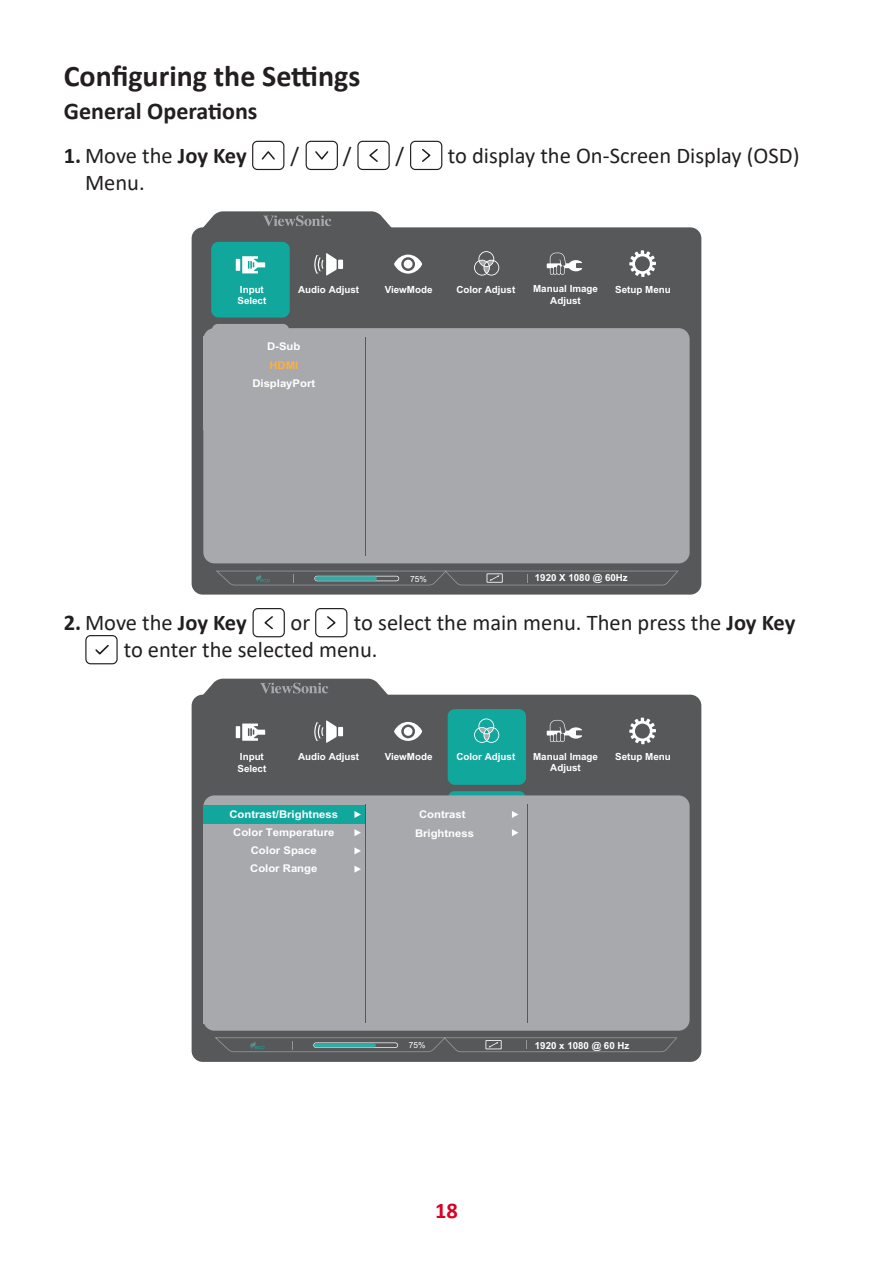
<style>
.page{position:relative;width:893px;height:1263px;background:#fff}
.page>*{position:absolute;margin:0;border:0;box-sizing:border-box;transform-origin:0 0}
.Heading_2{font:700 30px "Calibri";color:#231f20}
.Heading_3{font:700 24px "Calibri";color:#231f20}
.t1{font:22.5px/27px "Calibri";color:#231f20}
.t2{font:700 22.5px "Calibri";letter-spacing:-.01em;color:#231f20}
.t3{font:700 22.5px "Calibri";color:#db0025}
.t4{font:700 10.65px/18.3px "Arial";color:#fff;text-align:center;scale:1.06 1}
.t5{font:700 9.75px/11.7px "Arial";color:#fff}
.t6{font:8.4px "Arial";color:#fff}
.s1{font-weight:400}
.s2{color:#fbb043}
.s3{font-weight:700}
</style>
<div class="page">
<div style="left:252px;top:141px;width:32px;height:29px;border:1px solid #211d1e;border-radius:5px"></div>
<svg style="left:261px;top:151px;width:14px;height:9px"></svg>
<div style="left:306px;top:141px;width:32px;height:29px;border:1px solid #211d1e;border-radius:5px"></div>
<svg style="left:315px;top:151px;width:14px;height:9px"></svg>
<div style="left:357px;top:141px;width:33px;height:29px;border:1px solid #211d1e;border-radius:5px"></div>
<svg style="left:369px;top:148px;width:9px;height:14px"></svg>
<div style="left:410px;top:141px;width:32px;height:29px;border:1px solid #211d1e;border-radius:5px"></div>
<svg style="left:422px;top:148px;width:9px;height:14px"></svg>
<div style="left:192px;top:227px;width:509px;height:368px;background:#57585a;border-radius:11px"></div>
<svg style="left:212px;top:324px;width:77px;height:4px"></svg>
<div style="left:203px;top:328px;width:487px;height:235px;background:#a8a9ad;border-radius:11px"></div>
<div style="left:211px;top:242px;width:79px;height:75px;background:#12a79d;border-radius:7px"></div>
<hr style="left:365px;top:337px;width:1px;height:218px;background:#57585a">
<svg style="left:216px;top:571px;width:462px;height:14px"></svg>
<svg style="left:198px;top:211px;width:198px;height:18px"></svg>
<svg style="left:629px;top:250px;width:27px;height:27px"></svg>
<svg style="left:394px;top:255px;width:28px;height:19px"></svg>
<div style="left:404px;top:260px;width:8px;height:8px;background:#fff;border-radius:50%"></div>
<svg style="left:547px;top:253px;width:35px;height:22px"></svg>
<hr style="left:236px;top:259px;width:4px;height:12px;background:#fff">
<svg style="left:242px;top:256px;width:23px;height:17px"></svg>
<div style="left:338px;top:260px;width:5px;height:9px;background:#fff"></div>
<svg style="left:314px;top:253px;width:23px;height:23px"></svg>
<svg style="left:474px;top:251px;width:25px;height:25px"></svg>
<div style="left:253px;top:608px;width:32px;height:29px;border:1px solid #211d1e;border-radius:5px"></div>
<svg style="left:264px;top:616px;width:9px;height:14px"></svg>
<div style="left:315px;top:608px;width:32px;height:29px;border:1px solid #211d1e;border-radius:5px"></div>
<svg style="left:327px;top:616px;width:9px;height:14px"></svg>
<div style="left:85px;top:635px;width:33px;height:29px;border:1px solid #211d1e;border-radius:5px"></div>
<svg style="left:95px;top:645px;width:14px;height:10px"></svg>
<div style="left:192px;top:695px;width:509px;height:367px;background:#57585a;border-radius:11px"></div>
<svg style="left:449px;top:791px;width:76px;height:4px"></svg>
<div style="left:203px;top:795px;width:487px;height:236px;background:#a8a9ad;border-radius:11px"></div>
<div style="left:448px;top:709px;width:78px;height:76px;background:#12a79d;border-radius:7px"></div>
<svg style="left:354px;top:866px;width:7px;height:7px"></svg>
<svg style="left:354px;top:847px;width:7px;height:7px"></svg>
<svg style="left:354px;top:829px;width:7px;height:7px"></svg>
<div style="left:203px;top:805px;width:162px;height:18px;background:#12a79d"></div>
<svg style="left:354px;top:811px;width:7px;height:7px"></svg>
<svg style="left:512px;top:811px;width:6px;height:7px"></svg>
<svg style="left:512px;top:829px;width:6px;height:7px"></svg>
<div style="left:203px;top:1006px;width:162px;height:18px;background:#a8a9ad"></div>
<hr style="left:527px;top:804px;width:1px;height:219px;background:#57585a">
<hr style="left:365px;top:804px;width:1px;height:219px;background:#57585a">
<svg style="left:198px;top:679px;width:195px;height:17px"></svg>
<svg style="left:629px;top:718px;width:27px;height:26px"></svg>
<svg style="left:474px;top:718px;width:25px;height:25px"></svg>
<svg style="left:394px;top:722px;width:28px;height:19px"></svg>
<div style="left:404px;top:727px;width:8px;height:9px;background:#fff;border-radius:50%"></div>
<svg style="left:547px;top:720px;width:35px;height:22px"></svg>
<hr style="left:236px;top:726px;width:4px;height:12px;background:#fff">
<svg style="left:242px;top:723px;width:23px;height:18px"></svg>
<div style="left:338px;top:727px;width:5px;height:9px;background:#fff"></div>
<svg style="left:314px;top:720px;width:23px;height:23px"></svg>
<svg style="left:215px;top:1037px;width:463px;height:15px"></svg>
<hr style="left:314px;top:1043px;width:62px;height:4px;background:#2eaca7;border-radius:2px">
<p class="Heading_2" style="left:64px;top:55px;width:298px">Configuring the Settings</p>
<p class="Heading_3" style="left:64px;top:94px;width:195px">General Operations</p>
<p class="t2" style="left:64px;top:139px;width:184px">1. <span class="s1">Move the</span> Joy Key</p>
<p class="t1" style="left:290px;top:141px;width:10px">/</p>
<p class="t1" style="left:343px;top:141px;width:10px">/</p>
<p class="t1" style="left:395px;top:141px;width:10px">/</p>
<p class="t1" style="left:448px;top:141px;width:353px">to display the On-Screen Display (OSD)</p>
<p class="t1" style="left:85px;top:168px;width:61px">Menu.</p>
<p class="t5" style="left:237px;top:283px;width:30px">Input<br>Select</p>
<p class="t5" style="left:298px;top:283px;width:63px">Audio Adjust</p>
<p class="t4" style="left:252px;top:337px;width:61px">D-Sub<br><span class="s2">HDMI<br></span>DisplayPort</p>
<p class="t5" style="left:385px;top:283px;width:49px">ViewMode</p>
<p class="t5" style="left:456px;top:283px;width:60px">Color Adjust</p>
<p class="t5" style="left:533px;top:283px;width:66px">Manual Image</p>
<p class="t5" style="left:615px;top:283px;width:57px">Setup Menu</p>
<p class="t5" style="left:550px;top:295px;width:32px">Adjust</p>
<p class="t6" style="left:410px;top:573px;width:18px">75%</p>
<p class="t5" style="left:535px;top:572px;width:94px">1920 X 1080 @ 60Hz</p>
<p class="t2" style="left:64px;top:607px;width:184px">2. <span class="s1">Move the</span> Joy Key</p>
<p class="t1" style="left:290px;top:609px;width:21px">or</p>
<p class="t1" style="left:124px;top:609px;width:673px;text-indent:230px">to select the main menu. Then press the <span class="s3">Joy Key </span>to enter the selected menu.</p>
<p class="t5" style="left:237px;top:751px;width:30px">Input<br>Select</p>
<p class="t5" style="left:298px;top:751px;width:63px">Audio Adjust</p>
<p class="t4" style="left:229px;top:805px;width:104px">Contrast/Brightness<br>Color Temperature<br>Color Space<br>Color Range</p>
<p class="t5" style="left:385px;top:751px;width:49px">ViewMode</p>
<p class="t5" style="left:456px;top:751px;width:60px">Color Adjust</p>
<p class="t5" style="left:533px;top:750px;width:66px">Manual Image</p>
<p class="t5" style="left:615px;top:751px;width:57px">Setup Menu</p>
<p class="t5" style="left:550px;top:762px;width:32px">Adjust</p>
<p class="t4" style="left:415px;top:804px;width:57px;line-height:19.2px">Contrast<br>Brightness</p>
<p class="t6" style="left:409px;top:1039px;width:18px">75%</p>
<h3 class="t3" style="left:435px;top:1194px;width:24px">18</h3>
<p class="t5" style="left:535px;top:1039px;width:96px">1920 x 1080 @ 60 Hz</p>
</div>
